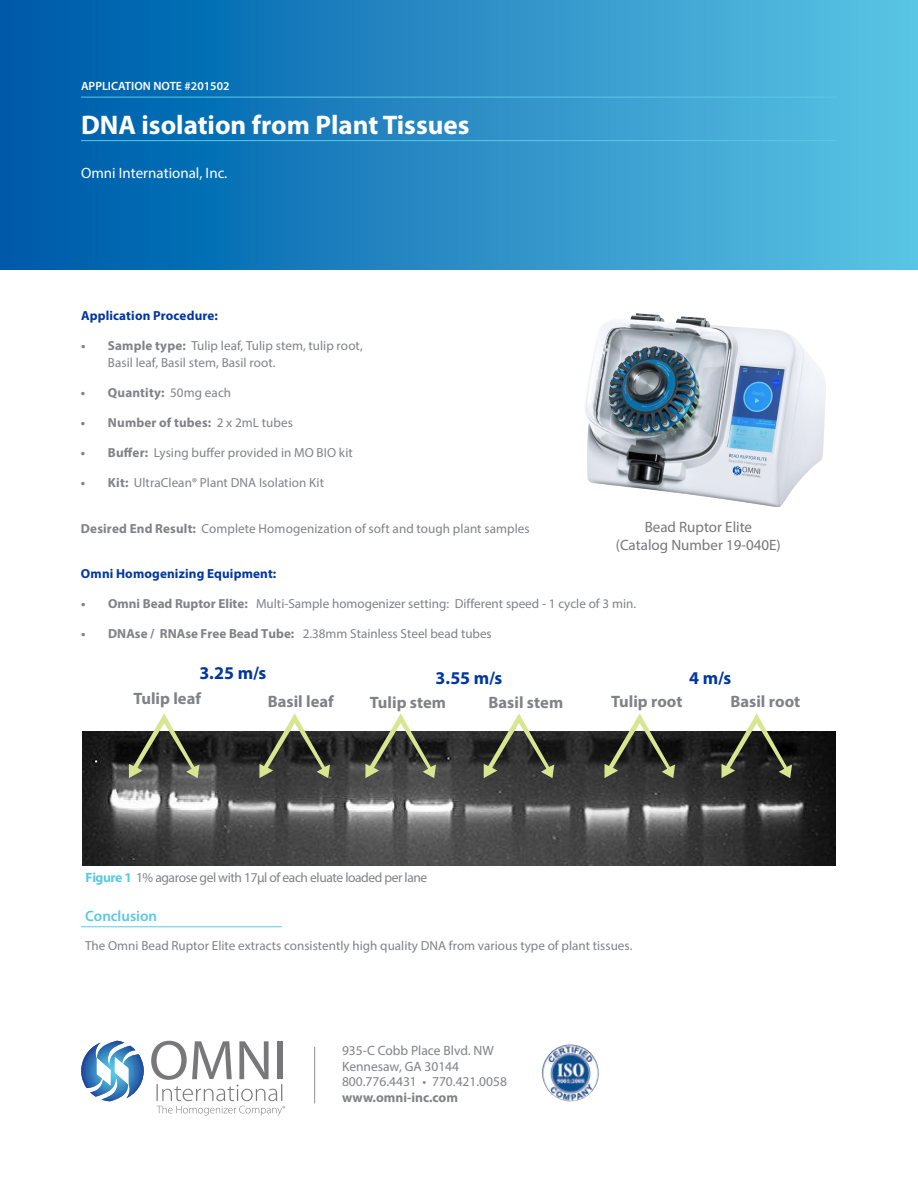
<style>
.page{position:relative;width:918px;height:1188px;background:#fff}
.page>*{position:absolute;margin:0;border:0;box-sizing:border-box;transform-origin:0 0}
.t1{font:700 27px "Myriad Pro";color:#fff}
.t2{font:700 18px "Myriad Pro";color:#0036a0}
.t3{font:700 16.5px "Myriad Pro";color:#808285}
.t4{font:15px/18px "Myriad Pro";color:#77777a;text-align:center}
.t5{font:15px "Myriad Pro";color:#fff}
.t6{font:600 15px "Myriad Pro";color:#59c9e6}
.t7{font:13.5px/15.5px "Myriad Pro";letter-spacing:-.005em;color:#808285}
.t8{font:13.5px "Myriad Pro";letter-spacing:-.03em;color:#808285}
.t9{font:700 13.5px "Myriad Pro";color:#808285}
.t10{font:13.2px/16.5px "Myriad Pro";color:#808285}
.t11{font:700 13.2px "Myriad Pro";letter-spacing:.01em;color:#0036a0}
.t12{font:700 13.2px "Myriad Pro";letter-spacing:.015em;color:#808285}
.t13{font:600 12px "Myriad Pro";color:#fff}
.s1{font-weight:700}
.s2{font-weight:400}
.s3{font-weight:700;color:#59c9e6}
</style>
<div class="page">
<hr style="left:314px;top:1047px;width:1px;height:56px;background:#919195">
<img style="left:542px;top:1044px;width:57px;height:58px">
<hr style="left:81px;top:926px;width:201px;height:1px;background:#59c9e6">
<div style="left:0;top:0;width:918px;height:270px;background:linear-gradient(to right,#0057a8,#5cc4e4)"></div>
<hr style="left:81px;top:97px;width:756px;height:1px;background:#59c9e6">
<hr style="left:81px;top:140px;width:756px;height:1px;background:#59c9e6">
<img style="left:82px;top:731px;width:754px;height:134px">
<svg style="left:129px;top:713px;width:71px;height:65px"></svg>
<svg style="left:259px;top:713px;width:71px;height:65px"></svg>
<svg style="left:365px;top:713px;width:71px;height:65px"></svg>
<svg style="left:484px;top:713px;width:70px;height:65px"></svg>
<svg style="left:604px;top:713px;width:71px;height:65px"></svg>
<svg style="left:721px;top:713px;width:71px;height:65px"></svg>
<svg style="left:151px;top:1041px;width:134px;height:75px"></svg>
<svg style="left:81px;top:1041px;width:63px;height:57px"></svg>
<img style="left:585px;top:313px;width:241px;height:193px">
<p class="t13" style="left:81px;top:78px;width:150px">APPLICATION NOTE #201502</p>
<h1 class="t1" style="left:81px;top:107px;width:390px">DNA isolation from Plant Tissues</h1>
<p class="t5" style="left:81px;top:163px;width:148px">Omni International, Inc.</p>
<p class="t11" style="left:81px;top:307px;width:139px">Application Procedure:</p>
<p class="t10" style="left:108px;top:337px;width:256px;text-indent:-27px"><span class="s1">• Sample type:</span> Tulip leaf, Tulip stem, tulip root,<br>Basil leaf, Basil stem, Basil root.</p>
<p class="t12" style="left:81px;top:384px;width:152px">• Quantity: <span class="s2">50mg each</span></p>
<p class="t12" style="left:81px;top:414px;width:213px">• Number of tubes: <span class="s2">2 x 2mL tubes</span></p>
<p class="t10" style="left:81px;top:444px;width:273px"><span class="s1">• Buffer:</span> Lysing buffer provided in MO BIO kit</p>
<p class="t10" style="left:81px;top:474px;width:245px"><span class="s1">• Kit:</span> UltraClean® Plant DNA Isolation Kit</p>
<p class="t10" style="left:81px;top:520px;width:450px"><span class="s1">Desired End Result:</span> Complete Homogenization of soft and tough plant samples</p>
<p class="t11" style="left:81px;top:565px;width:197px">Omni Homogenizing Equipment:</p>
<p class="t10" style="left:81px;top:595px;width:556px"><span class="s1">• Omni Bead Ruptor Elite:</span> Multi-Sample homogenizer setting: Different speed - 1 cycle of 3 min.</p>
<p class="t10" style="left:81px;top:625px;width:412px"><span class="s1">• DNAse / RNAse Free Bead Tube:</span> 2.38mm Stainless Steel bead tubes</p>
<p class="t4" style="left:616px;top:518px;width:166px">Bead Ruptor Elite<br>(Catalog Number 19-040E)</p>
<h2 class="t2" style="left:199px;top:662px;width:68px">3.25 m/s</h2>
<h2 class="t2" style="left:436px;top:666px;width:68px">3.55 m/s</h2>
<h2 class="t2" style="left:689px;top:666px;width:44px">4 m/s</h2>
<p class="t3" style="left:268px;top:690px;width:68px">Basil leaf</p>
<p class="t3" style="left:370px;top:692px;width:78px">Tulip stem</p>
<p class="t3" style="left:489px;top:692px;width:76px">Basil stem</p>
<p class="t3" style="left:611px;top:690px;width:73px">Tulip root</p>
<p class="t3" style="left:730px;top:690px;width:71px">Basil root</p>
<p class="t3" style="left:133px;top:687px;width:69px">Tulip leaf</p>
<p class="t8" style="left:86px;top:870px;width:343px"><span class="s3">Figure 1</span> 1% agarose gel with 17μl of each eluate loaded per lane</p>
<p class="t6" style="left:85px;top:906px;width:74px">Conclusion</p>
<p class="t10" style="left:85px;top:937px;width:549px">The Omni Bead Ruptor Elite extracts consistently high quality DNA from various type of plant tissues.</p>
<p class="t7" style="left:342px;top:1043px;width:166px">935-C Cobb Place Blvd. NW<br>Kennesaw, GA 30144<br>800.776.4431 • 770.421.0058</p>
<p class="t9" style="left:342px;top:1088px;width:117px">www.omni-inc.com</p>
</div>
